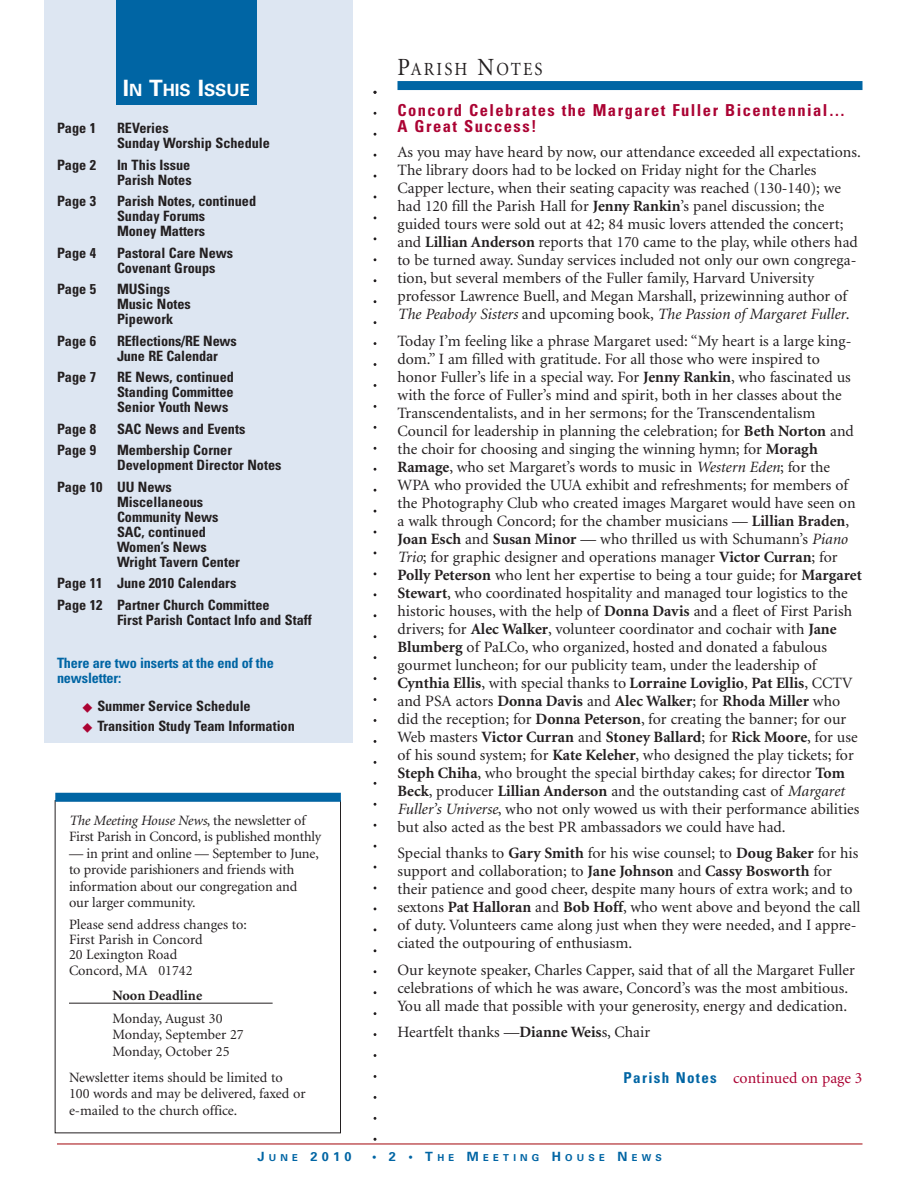
<style>
.page{position:relative;width:918px;height:1188px;background:#fff}
.page>*{position:absolute;margin:0;border:0;box-sizing:border-box;transform-origin:0 0}
.t1{font:18.6px "Minion";letter-spacing:.13em;color:#231f20;scale:.91 1}
.t2{font:700 16.8px "Univers";color:#fff}
.t3{font:700 condensed 16.5px/16.5px "Univers";letter-spacing:.09em;color:#ab0333}
.t4{font:15.75px/18px "Minion";color:#231f20}
.t5{font:15.75px "Minion";color:#ab0333}
.t6{font:700 condensed 14.25px/15px "Univers";color:#231f20}
.t7{font:14.25px/16.5px "Minion";letter-spacing:-.01em;color:#231f20}
.t8{font:700 condensed 14.25px/15px "Univers";letter-spacing:-.01em;color:#0065a4}
.t9{font:700 14.25px "Minion";color:#231f20}
.t10{font:700 12.75px "Univers";color:#0065a4}
.t11{font:700 9.6px "Univers";letter-spacing:.445em;color:#0065a4}
.s1{font-size:22.5px}
.s2{color:#ab0333}
.s3{font-style:italic}
.s4{font-size:24.75px}
.s5{font-weight:700}
.s6{font-family:"Univers";font-weight:700;font-stretch:condensed;font-size:15px;color:#0065a4}
.s7{font-size:9.6px}
.s8{font-size:12.75px}
</style>
<div class="page">
<hr style="left:57px;top:1143px;width:805px;height:2px;background:#c1585c">
<div style="left:398px;top:81px;width:464px;height:9px;background:#0065a4"></div>
<div style="left:44px;top:0;width:309px;height:742px;background:#dde6f2"></div>
<svg style="left:374px;top:91px;width:2px;height:1050px"></svg>
<hr style="left:69px;top:1003px;width:204px;height:1px;background:#231f20">
<div style="left:55px;top:793px;width:286px;height:9px;background:#0065a4"></div>
<div style="left:116px;top:0;width:140px;height:105px;background:#0065a4"></div>
<p class="t2" style="left:123px;top:84px;width:129px"><span class="s1">I</span>N <span class="s1">T</span>HIS <span class="s1">I</span>SSUE</p>
<p class="t6" style="left:57px;top:122px;width:41px">Page 1</p>
<p class="t6" style="left:117px;top:122px;width:155px">REVeries<br>Sunday Worship Schedule</p>
<p class="t6" style="left:57px;top:158px;width:41px">Page 2</p>
<p class="t6" style="left:117px;top:158px;width:76px">In This Issue<br>Parish Notes</p>
<p class="t6" style="left:57px;top:195px;width:41px">Page 3</p>
<p class="t6" style="left:117px;top:195px;width:141px">Parish Notes, continued<br>Sunday Forums<br>Money Matters</p>
<p class="t6" style="left:57px;top:246px;width:41px">Page 4</p>
<p class="t6" style="left:117px;top:246px;width:118px">Pastoral Care News<br>Covenant Groups</p>
<p class="t6" style="left:57px;top:283px;width:41px">Page 5</p>
<p class="t6" style="left:117px;top:283px;width:75px">MUSings<br>Music Notes<br>Pipework</p>
<p class="t6" style="left:57px;top:334px;width:41px">Page 6</p>
<p class="t6" style="left:117px;top:334px;width:121px">REflections/RE News<br>June RE Calendar</p>
<p class="t6" style="left:57px;top:371px;width:41px">Page 7</p>
<p class="t6" style="left:117px;top:371px;width:119px;text-align:justify">RE News, continued Standing Committee Senior Youth News</p>
<p class="t6" style="left:57px;top:422px;width:41px">Page 8</p>
<p class="t6" style="left:117px;top:422px;width:130px">SAC News and Events</p>
<p class="t6" style="left:57px;top:444px;width:41px">Page 9</p>
<p class="t6" style="left:117px;top:444px;width:166px">Membership Corner<br>Development Director Notes</p>
<p class="t6" style="left:117px;top:480px;width:124px;text-indent:-60px">Page 10 UU News<br>Miscellaneous<br>Community News<br>SAC, continued<br>Women’s News<br>Wright Tavern Center</p>
<p class="t6" style="left:57px;top:573px;width:214px;line-height:21.5px">Page 11 June 2010 Calendars<br>Page 12 Partner Church Committee</p>
<p class="t6" style="left:117px;top:613px;width:196px">First Parish Contact Info and Staff</p>
<p class="t8" style="left:57px;top:656px;width:218px">There are two inserts at the end of the newsletter:</p>
<p class="t6" style="left:82px;top:700px;width:170px"><span class="s2">◆</span> Summer Service Schedule</p>
<p class="t6" style="left:82px;top:720px;width:214px"><span class="s2">◆</span> Transition Study Team Information</p>
<p class="t7" style="left:69px;top:813px;width:254px"><span class="s3">The Meeting House News</span>, the newsletter of<br>First Parish in Concord, is published monthly</p>
<p class="t7" style="left:69px;top:846px;width:251px">— in print and online — September to June, to provide parishioners and friends with information about our congregation and our larger community.</p>
<p class="t7" style="left:69px;top:918px;width:179px;line-height:15px">Please send address changes to:<br>First Parish in Concord<br>20 Lexington Road</p>
<p class="t7" style="left:69px;top:963px;width:125px">Concord, MA 01742</p>
<p class="t9" style="left:112px;top:989px;width:91px">Noon Deadline</p>
<p class="t7" style="left:112px;top:1011px;width:133px">Monday, August 30<br>Monday, September 27<br>Monday, October 25</p>
<p class="t7" style="left:69px;top:1070px;width:238px">Newsletter items should be limited to<br>100 words and may be delivered, faxed or e-mailed to the church office.</p>
<p class="t1" style="left:398px;top:61px;width:161px"><span class="s4">P</span>ARISH <span class="s4">N</span>OTES</p>
<p class="t3" style="left:398px;top:103px;width:449px">Concord Celebrates the Margaret Fuller Bicentennial…<br>A Great Success!</p>
<p class="t4" style="left:397px;top:144px;width:465px">As you may have heard by now, our attendance exceeded all expectations.<br>The library doors had to be locked on Friday night for the Charles Capper lecture, when their seating capacity was reached (130-140); we had 120 fill the Parish Hall for <span class="s5">Jenny Rankin</span>’s panel discussion; the guided tours were sold out at 42; 84 music lovers attended the concert; and <span class="s5">Lillian Anderson</span> reports that 170 came to the play, while others had to be turned away. Sunday services included not only our own congrega&shy;tion, but several members of the Fuller family, Harvard University professor Lawrence Buell, and Megan Marshall, prizewinning author of <span class="s3">The Peabody Sisters</span> and upcoming book, <span class="s3">The Passion of Margaret Fuller</span>.</p>
<p class="t4" style="left:397px;top:333px;width:466px">Today I’m feeling like a phrase Margaret used: “My heart is a large king&shy;dom.” I am filled with gratitude. For all those who were inspired to honor Fuller’s life in a special way. For <span class="s5">Jenny Rankin</span>, who fascinated us with the force of Fuller’s mind and spirit, both in her classes about the Transcendentalists, and in her sermons; for the Transcendentalism Council for leadership in planning the celebration; for <span class="s5">Beth Norton</span> and the choir for choosing and singing the winning hymn; for <span class="s5">Moragh Ramage</span>, who set Margaret’s words to music in <span class="s3">Western Eden</span>; for the WPA who provided the UUA exhibit and refreshments; for members of the Photography Club who created images Margaret would have seen on a walk through Concord; for the chamber musicians — <span class="s5">Lillian Braden</span>, <span class="s5">Joan Esch</span> and <span class="s5">Susan Minor</span> — who thrilled us with Schumann’s <span class="s3">Piano Trio</span>; for graphic designer and operations manager <span class="s5">Victor Curran</span>; for <span class="s5">Polly Peterson</span> who lent her expertise to being a tour guide; for <span class="s5">Margaret Stewart</span>, who coordinated hospitality and managed tour logistics to the historic houses, with the help of <span class="s5">Donna Davis</span> and a fleet of First Parish drivers; for <span class="s5">Alec Walker</span>, volunteer coordinator and cochair with <span class="s5">Jane Blumberg</span> of PaLCo, who organized, hosted and donated a fabulous gourmet luncheon; for our publicity team, under the leadership of <span class="s5">Cynthia Ellis</span>, with special thanks to <span class="s5">Lorraine Loviglio</span>, <span class="s5">Pat Ellis</span>, CCTV and PSA actors <span class="s5">Donna Davis</span> and <span class="s5">Alec Walker</span>; for <span class="s5">Rhoda Miller</span> who did the reception; for <span class="s5">Donna Peterson</span>, for creating the banner; for our Web masters <span class="s5">Victor Curran</span> and <span class="s5">Stoney Ballard</span>; for <span class="s5">Rick Moore</span>, for use of his sound system; for <span class="s5">Kate Keleher</span>, who designed the play tickets; for <span class="s5">Steph Chiha</span>, who brought the special birthday cakes; for director <span class="s5">Tom Beck</span>, producer <span class="s5">Lillian Anderson</span> and the outstanding cast of <span class="s3">Margaret Fuller’s Universe</span>, who not only wowed us with their performance abilities but also acted as the best PR ambassadors we could have had.</p>
<p class="t4" style="left:397px;top:845px;width:465px">Special thanks to <span class="s5">Gary Smith</span> for his wise counsel; to <span class="s5">Doug Baker</span> for his support and collaboration; to <span class="s5">Jane Johnson</span> and <span class="s5">Cassy Bosworth</span> for their patience and good cheer, despite many hours of extra work; and to sextons <span class="s5">Pat Halloran</span> and <span class="s5">Bob Hoff</span>, who went above and beyond the call of duty. Volunteers came along just when they were needed, and I appre&shy;ciated the outpouring of enthusiasm.</p>
<p class="t4" style="left:398px;top:962px;width:459px">Our keynote speaker, Charles Capper, said that of all the Margaret Fuller celebrations of which he was aware, Concord’s was the most ambitious.<br>You all made that possible with your generosity, energy and dedication.</p>
<p class="t4" style="left:398px;top:1025px;width:254px">Heartfelt thanks —<span class="s5">Dianne Weis</span>s, Chair</p>
<p class="t5" style="left:624px;top:1072px;width:240px"><span class="s6">Parish Notes</span> continued on page 3</p>
<p class="t10" style="left:258px;top:1152px;width:96px">J<span class="s7">UNE</span> 2010</p>
<p class="t11" style="left:372px;top:1154px;width:291px"><span class="s8">• 2 • T</span>HE <span class="s8">M</span>EETING <span class="s8">H</span>OUSE <span class="s8">N</span>EWS</p>
</div>
